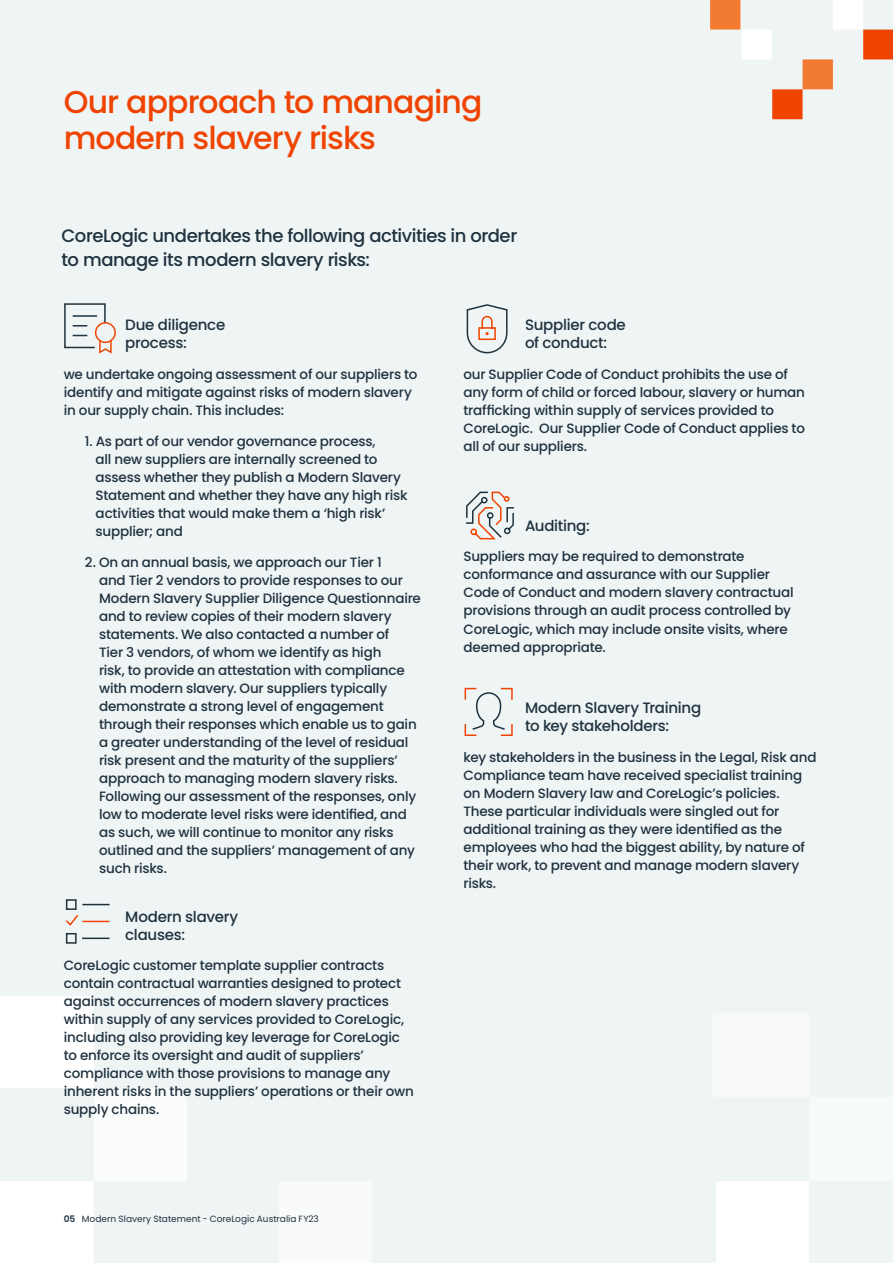
<style>
.page{position:relative;width:893px;height:1263px;background:#eff4f5}
.page>*{position:absolute;margin:0;border:0;box-sizing:border-box;transform-origin:0 0}
.Subheading_-_front{font:500 31.5px/36px "Poppins";letter-spacing:-.025em;color:#ef4400}
.Body_Copy_1{font:500 18px/24px "Poppins";letter-spacing:-.025em;color:#1f323e}
.Body_Copy_1-2{font:500 15px/18px "Poppins";letter-spacing:-.015em;color:#1f323e}
.Body_Copy_1-3{font:500 13.5px/18px "Poppins";letter-spacing:-.015em;color:#1f323e}
.Body_Copy_1-4{font:9px "Poppins";letter-spacing:.005em;color:#1f323e}
.s1{font-weight:600}
</style>
<div class="page">
<div style="left:94px;top:1088px;width:93px;height:93px;background:#fff"></div>
<div style="left:0;top:1181px;width:94px;height:82px;background:#fff"></div>
<div style="left:0;top:996px;width:94px;height:92px;background:#fff"></div>
<div style="left:716px;top:1181px;width:93px;height:82px;background:#fff"></div>
<div style="left:713px;top:1013px;width:96px;height:84px;background:#f8fafa"></div>
<div style="left:803px;top:59px;width:30px;height:30px;background:#f27a31;border:2px solid #f27a31"></div>
<div style="left:741px;top:30px;width:31px;height:29px;background:#fff"></div>
<div style="left:864px;top:31px;width:28px;height:27px;background:#ef4400"></div>
<div style="left:863px;top:30px;width:30px;height:29px;border:2px solid #ef4400"></div>
<div style="left:772px;top:89px;width:31px;height:30px;background:#ef4400;border:2px solid #ef4400"></div>
<div style="left:711px;top:1px;width:28px;height:27px;background:#f27a31"></div>
<div style="left:710px;top:0;width:30px;height:30px;border:2px solid #f27a31"></div>
<div style="left:834px;top:1px;width:28px;height:27px;background:#fff"></div>
<div style="left:833px;top:0;width:30px;height:30px;border:2px solid #fff"></div>
<div style="left:95px;top:322px;width:21px;height:21px;border:2px solid #f04500;border-radius:50%"></div>
<svg style="left:64px;top:303px;width:48px;height:51px"></svg>
<svg style="left:65px;top:899px;width:45px;height:45px"></svg>
<svg style="left:466px;top:491px;width:48px;height:49px"></svg>
<svg style="left:464px;top:687px;width:49px;height:49px"></svg>
<svg style="left:466px;top:304px;width:42px;height:50px"></svg>
<p class="Subheading_-_front" style="left:64px;top:84px;width:420px">Our approach to managing modern slavery risks</p>
<p class="Body_Copy_1" style="left:62px;top:224px;width:457px">CoreLogic undertakes the following activities in order to manage its modern slavery risks:</p>
<p class="Body_Copy_1-2" style="left:125px;top:316px;width:102px">Due diligence process:</p>
<p class="Body_Copy_1-3" style="left:64px;top:365px;width:355px">we undertake ongoing assessment of our suppliers to identify and mitigate against risks of modern slavery in our supply chain. This includes:</p>
<p class="Body_Copy_1-3" style="left:96px;top:432px;width:314px;text-indent:-11px">1. As part of our vendor governance process,<br>all new suppliers are internally screened to assess whether they publish a Modern Slavery Statement and whether they have any high risk activities that would make them a ‘high risk’ supplier; and</p>
<p class="Body_Copy_1-3" style="left:99px;top:553px;width:323px;text-indent:-14px">2. On an annual basis, we approach our Tier 1<br>and Tier 2 vendors to provide responses to our Modern Slavery Supplier Diligence Questionnaire and to review copies of their modern slavery statements. We also contacted a number of<br>Tier 3 vendors, of whom we identify as high<br>risk, to provide an attestation with compliance with modern slavery. Our suppliers typically demonstrate a strong level of engagement through their responses which enable us to gain a greater understanding of the level of residual risk present and the maturity of the suppliers’ approach to managing modern slavery risks.<br>Following our assessment of the responses, only low to moderate level risks were identified, and as such, we will continue to monitor any risks outlined and the suppliers’ management of any such risks.</p>
<p class="Body_Copy_1-2" style="left:125px;top:907px;width:115px">Modern slavery clauses:</p>
<p class="Body_Copy_1-3" style="left:64px;top:957px;width:352px">CoreLogic customer template supplier contracts contain contractual warranties designed to protect against occurrences of modern slavery practices within supply of any services provided to CoreLogic, including also providing key leverage for CoreLogic to enforce its oversight and audit of suppliers’ compliance with those provisions to manage any inherent risks in the suppliers’ operations or their own supply chains.</p>
<p class="Body_Copy_1-4" style="left:64px;top:1214px;width:257px"><span class="s1">05</span> Modern Slavery Statement - CoreLogic Australia FY23</p>
<p class="Body_Copy_1-2" style="left:525px;top:316px;width:102px">Supplier code of conduct:</p>
<p class="Body_Copy_1-3" style="left:463px;top:365px;width:343px">our Supplier Code of Conduct prohibits the use of any form of child or forced labour, slavery or human trafficking within supply of services provided to CoreLogic. Our Supplier Code of Conduct applies to all of our suppliers.</p>
<p class="Body_Copy_1-2" style="left:525px;top:516px;width:66px">Auditing:</p>
<p class="Body_Copy_1-3" style="left:463px;top:548px;width:332px">Suppliers may be required to demonstrate conformance and assurance with our Supplier Code of Conduct and modern slavery contractual provisions through an audit process controlled by CoreLogic, which may include onsite visits, where deemed appropriate.</p>
<p class="Body_Copy_1-2" style="left:525px;top:699px;width:178px">Modern Slavery Training to key stakeholders:</p>
<p class="Body_Copy_1-3" style="left:463px;top:748px;width:355px">key stakeholders in the business in the Legal, Risk and Compliance team have received specialist training on Modern Slavery law and CoreLogic’s policies.<br>These particular individuals were singled out for additional training as they were identified as the employees who had the biggest ability, by nature of their work, to prevent and manage modern slavery risks.</p>
</div>
